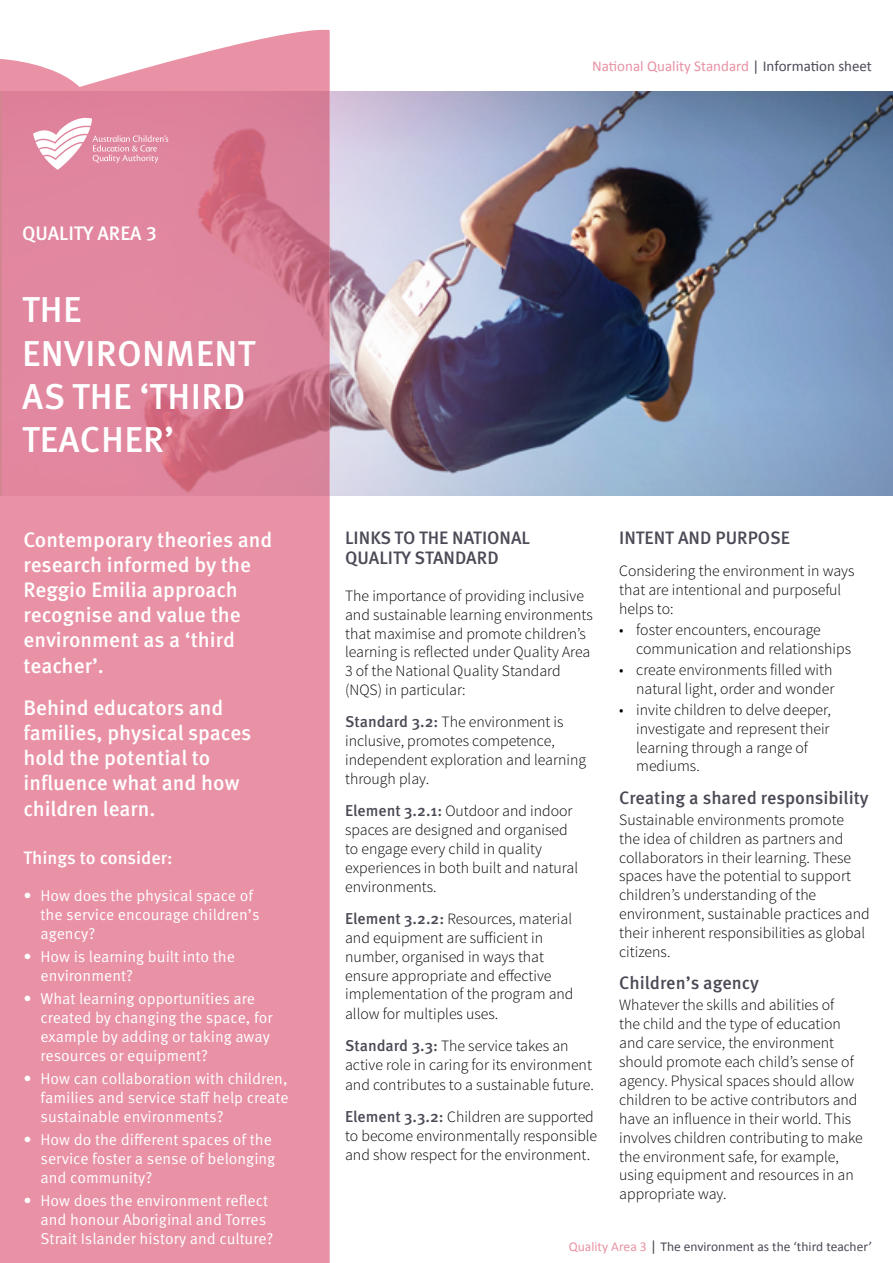
<style>
.page{position:relative;width:893px;height:1263px;background:#fff}
.page>*{position:absolute;margin:0;border:0;box-sizing:border-box;transform-origin:0 0}
.t1{font:500 36px/43.2px "Meta Pro";letter-spacing:.01em;color:#fff}
.t2{font:500 21px/25.2px "Meta Pro";color:#fff}
.t3{font:500 19.5px "Meta Pro";color:#fff}
.t4{font:500 18px/19.5px "Meta Pro";color:#4b4a56}
.t5{font:500 18px "Meta Pro";color:#4a4a56}
.t6{font:500 18px "Meta Pro";color:#fff}
.t7{font:300 15.75px/18.9px "Source Sans Pro";color:#000}
.t8{font:15.75px/18.9px "Meta Pro";color:#fff}
.t9{font:15px "Calibri";color:#e892a4}
.t10{font:13.5px "Calibri";color:#4b4a56}
.s1{color:#4b4a56}
.s2{font-family:"Meta Pro";font-weight:500;color:#4a4a56}
.s3{color:#e892a4}
.s4{font-size:15px}
</style>
<div class="page">
<img style="left:330px;top:91px;width:563px;height:404px">
<svg style="left:0;top:29px;width:330px;height:1234px;background:#e58ea3"></svg>
<svg style="left:33px;top:114px;width:135px;height:56px"></svg>
<p class="t9" style="left:592px;top:56px;width:281px">National Quality Standard <span class="s1">| Information sheet</span></p>
<p class="t3" style="left:22px;top:221px;width:136px">QUALITY AREA 3</p>
<h1 class="t1" style="left:22px;top:289px;width:234px">THE<br>ENVIRONMENT<br>AS THE ‘THIRD<br>TEACHER’</h1>
<h2 class="t2" style="left:24px;top:527px;width:250px">Contemporary theories and research informed by the<br>Reggio Emilia approach recognise and value the environment as a ‘third teacher’.</h2>
<h2 class="t2" style="left:24px;top:696px;width:229px">Behind educators and families, physical spaces hold the potential to influence what and how children learn.</h2>
<p class="t6" style="left:24px;top:846px;width:151px">Things to consider:</p>
<p class="t8" style="left:41px;top:886px;width:221px;text-indent:-17px">• How does the physical space of the service encourage children’s agency?</p>
<p class="t8" style="left:41px;top:947px;width:196px;text-indent:-17px">• How is learning built into the environment?</p>
<p class="t8" style="left:41px;top:989px;width:233px;text-indent:-17px">• What learning opportunities are created by changing the space, for example by adding or taking away resources or equipment?</p>
<p class="t8" style="left:41px;top:1069px;width:250px;text-align:justify;text-indent:-17px">• How can collaboration with children, families and service staff help create sustainable environments?</p>
<p class="t8" style="left:41px;top:1130px;width:236px;text-indent:-17px">• How do the different spaces of the service foster a sense of belonging and community?</p>
<p class="t8" style="left:41px;top:1191px;width:234px;text-indent:-17px">• How does the environment reflect and honour Aboriginal and Torres<br>Strait Islander history and culture?</p>
<p class="t4" style="left:345px;top:529px;width:187px">LINKS TO THE NATIONAL<br>QUALITY STANDARD</p>
<p class="t7" style="left:345px;top:586px;width:249px">The importance of providing inclusive and sustainable learning environments that maximise and promote children’s learning is reflected under Quality Area 3 of the National Quality Standard (NQS) in particular:</p>
<p class="t7" style="left:345px;top:712px;width:242px"><span class="s2">Standard 3.2:</span> The environment is inclusive, promotes competence, independent exploration and learning through play.</p>
<p class="t7" style="left:345px;top:801px;width:234px"><span class="s2">Element 3.2.1:</span> Outdoor and indoor spaces are designed and organised to engage every child in quality experiences in both built and natural environments.</p>
<p class="t7" style="left:345px;top:909px;width:230px"><span class="s2">Element 3.2.2:</span> Resources, material and equipment are sufficient in number, organised in ways that ensure appropriate and effective implementation of the program and allow for multiples uses.</p>
<p class="t7" style="left:345px;top:1036px;width:250px"><span class="s2">Standard 3.3:</span> The service takes an active role in caring for its environment and contributes to a sustainable future.</p>
<p class="t7" style="left:345px;top:1107px;width:254px"><span class="s2">Element 3.3.2:</span> Children are supported to become environmentally responsible and show respect for the environment.</p>
<p class="t4" style="left:619px;top:529px;width:172px">INTENT AND PURPOSE</p>
<p class="t7" style="left:619px;top:561px;width:237px">Considering the environment in ways that are intentional and purposeful helps to:</p>
<p class="t7" style="left:636px;top:620px;width:216px;text-indent:-17px">• foster encounters, encourage communication and relationships</p>
<p class="t7" style="left:619px;top:660px;width:217px;text-align:right">• create environments filled with natural light, order and wonder</p>
<p class="t7" style="left:636px;top:700px;width:196px;text-indent:-17px">• invite children to delve deeper, investigate and represent their learning through a range of mediums.</p>
<p class="t5" style="left:619px;top:786px;width:251px">Creating a shared responsibility</p>
<p class="t7" style="left:619px;top:810px;width:252px">Sustainable environments promote<br>the idea of children as partners and collaborators in their learning. These spaces have the potential to support children’s understanding of the environment, sustainable practices and their inherent responsibilities as global citizens.</p>
<p class="t5" style="left:619px;top:972px;width:141px">Children’s agency</p>
<p class="t7" style="left:619px;top:996px;width:245px">Whatever the skills and abilities of<br>the child and the type of education and care service, the environment should promote each child’s sense of agency. Physical spaces should allow children to be active contributors and have an influence in their world. This involves children contributing to make the environment safe, for example, using equipment and resources in an appropriate way.</p>
<p class="t10" style="left:569px;top:1238px;width:305px"><span class="s3">Quality Area 3</span> <span class="s4">|</span> The environment as the ‘third teacher’</p>
</div>
